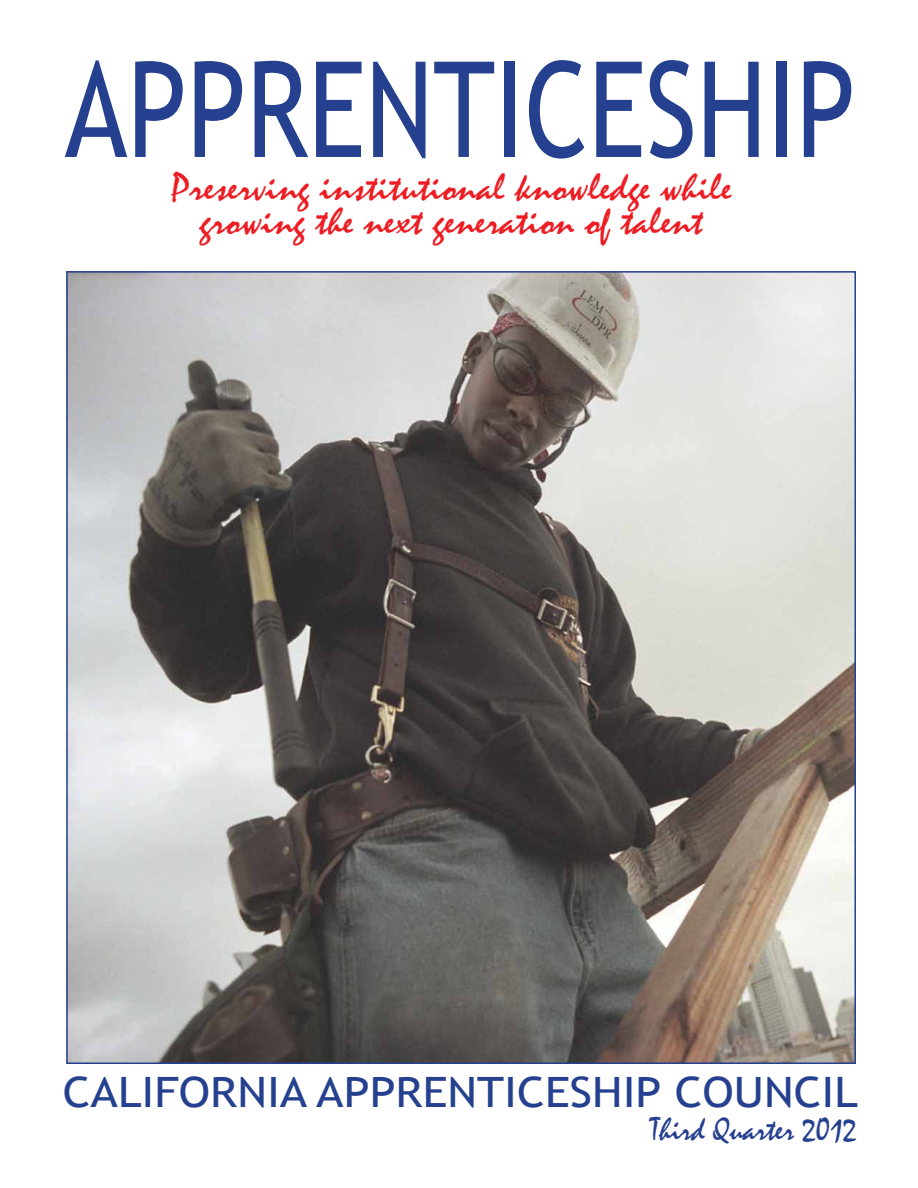
<style>
.page{position:relative;width:918px;height:1188px;background:#fff}
.page>*{position:absolute;margin:0;border:0;box-sizing:border-box;transform-origin:0 0}
.t1{font:133.2px "Trebuchet MS";color:#25408f;scale:.8 1}
.t2{font:41.85px "Trebuchet MS";color:#25408f;scale:1.11 1}
.t3{font:39px/34.5px "Mistral";color:#ed1d24;text-align:center;scale:1.1 1}
.t4{font:33px "Mistral";color:#25408f}
</style>
<div class="page">
<img style="left:69px;top:274px;width:784px;height:787px">
<h1 class="t1" style="left:65px;top:31px;width:990px">APPRENTICESHIP</h1>
<p class="t3" style="left:171px;top:171px;width:511px">Preserving institutional knowledge while growing the next generation of talent</p>
<p class="t2" style="left:63px;top:1067px;width:718px">CALIFORNIA APPRENTICESHIP COUNCIL</p>
<p class="t4" style="left:650px;top:1110px;width:207px">Third Quarter 2012</p>
</div>
